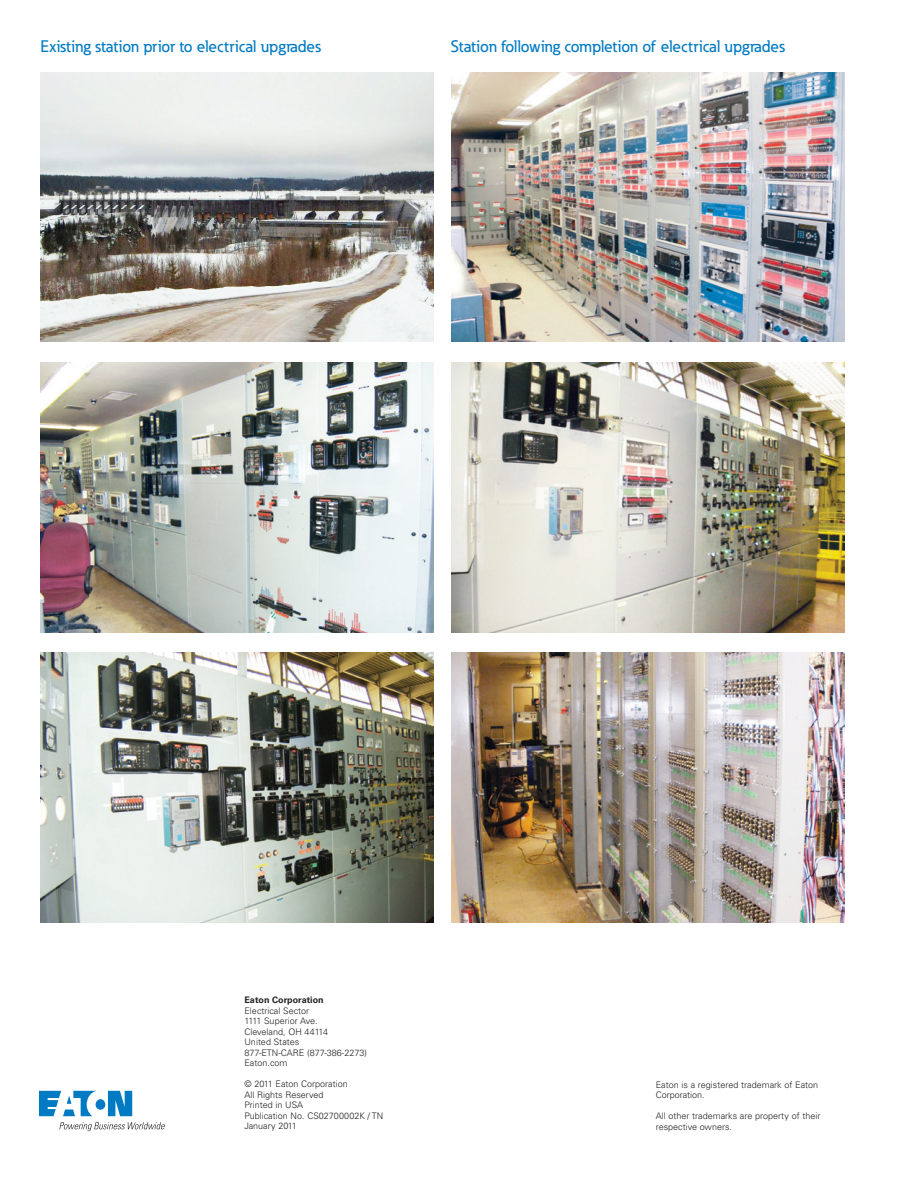
<style>
.page{position:relative;width:918px;height:1188px;background:#fff}
.page>*{position:absolute;margin:0;border:0;box-sizing:border-box;transform-origin:0 0}
.t1{font:500 16.5px "Eaton";color:#007ac2}
.t2{font:300 9px/10.5px "Univers";color:#231f20}
.t3{font:700 9px "Univers";color:#231f20}
</style>
<div class="page">
<svg style="left:39px;top:1091px;width:93px;height:25px"></svg>
<svg style="left:59px;top:1122px;width:106px;height:9px"></svg>
<img style="left:40px;top:72px;width:393px;height:270px">
<img style="left:40px;top:362px;width:393px;height:270px">
<img style="left:40px;top:653px;width:393px;height:270px">
<img style="left:451px;top:72px;width:393px;height:270px">
<img style="left:451px;top:362px;width:393px;height:270px">
<img style="left:451px;top:653px;width:393px;height:270px">
<h1 class="t1" style="left:41px;top:36px;width:282px">Existing station prior to electrical upgrades</h1>
<h1 class="t1" style="left:451px;top:36px;width:336px">Station following completion of electrical upgrades</h1>
<p class="t3" style="left:244px;top:995px;width:81px">Eaton Corporation</p>
<p class="t2" style="left:244px;top:1005px;width:124px">Electrical Sector<br>1111 Superior Ave.<br>Cleveland, OH 44114<br>United States<br>877-ETN-CARE (877-386-2273)<br>Eaton.com</p>
<p class="t2" style="left:244px;top:1079px;width:140px">© 2011 Eaton Corporation<br>All Rights Reserved<br>Printed in USA<br>Publication No. CS02700002K / TN<br>January 2011</p>
<p class="t2" style="left:656px;top:1079px;width:164px">Eaton is a registered trademark of Eaton<br>Corporation.</p>
<p class="t2" style="left:656px;top:1111px;width:166px">All other trademarks are property of their respective owners.</p>
</div>
